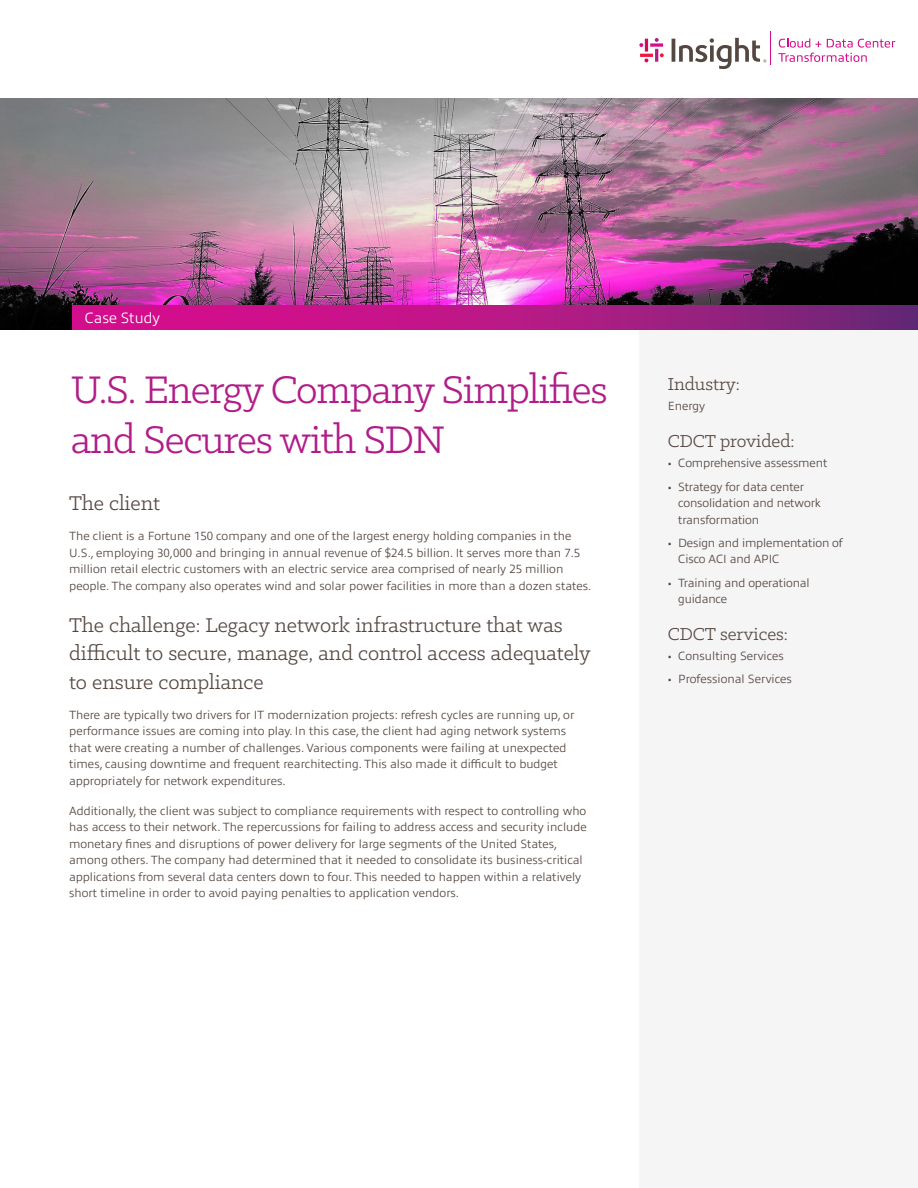
<style>
.page{position:relative;width:918px;height:1188px;background:#fff}
.page>*{position:absolute;margin:0;border:0;box-sizing:border-box;transform-origin:0 0}
.Page_title{font:43.5px/49.5px "Klinic Slab";letter-spacing:-.025em;color:#b11c89}
.t1{font:22.5px/28.5px "Klinic Slab";color:#544640}
.Sidebar_Title{font:19.5px "Klinic Slab";color:#544640}
.t2{font:300 15px "Allumi Pro";color:#fff}
.Body{font:300 12px/16.5px "Allumi Pro";color:#544640}
.Sidebar_Body{font:300 12px "Allumi Pro";color:#544640}
</style>
<div class="page">
<div style="left:639px;top:305px;width:279px;height:883px;background:#f5f5f5"></div>
<img style="left:0;top:98px;width:918px;height:232px">
<svg style="left:72px;top:305px;width:846px;height:25px;background:#af1984"></svg>
<hr style="left:770px;top:31px;width:1px;height:34px;background:#d20e8c">
<svg style="left:778px;top:38px;width:117px;height:24px"></svg>
<svg style="left:639px;top:38px;width:25px;height:24px"></svg>
<svg style="left:672px;top:38px;width:94px;height:31px"></svg>
<p class="t2" style="left:85px;top:307px;width:77px">Case Study</p>
<p class="Page_title" style="left:71px;top:364px;width:538px">U.S. Energy Company Simplifies and Secures with SDN</p>
<h1 class="t1" style="left:69px;top:489px;width:92px">The client</h1>
<p class="Body" style="left:69px;top:527px;width:524px">The client is a Fortune 150 company and one of the largest energy holding companies in the U.S., employing 30,000 and bringing in annual revenue of $24.5 billion. It serves more than 7.5 million retail electric customers with an electric service area comprised of nearly 25 million people. The company also operates wind and solar power facilities in more than a dozen states.</p>
<h1 class="t1" style="left:69px;top:610px;width:523px">The challenge: Legacy network infrastructure that was difficult to secure, manage, and control access adequately to ensure compliance</h1>
<p class="Body" style="left:69px;top:706px;width:507px">There are typically two drivers for IT modernization projects: refresh cycles are running up, or performance issues are coming into play. In this case, the client had aging network systems that were creating a number of challenges. Various components were failing at unexpected times, causing downtime and frequent rearchitecting. This also made it difficult to budget appropriately for network expenditures.</p>
<p class="Body" style="left:69px;top:802px;width:519px">Additionally, the client was subject to compliance requirements with respect to controlling who has access to their network. The repercussions for failing to address access and security include monetary fines and disruptions of power delivery for large segments of the United States, among others. The company had determined that it needed to consolidate its business-critical applications from several data centers down to four. This needed to happen within a relatively short timeline in order to avoid paying penalties to application vendors.</p>
<p class="Sidebar_Title" style="left:668px;top:372px;width:74px">Industry:</p>
<p class="Sidebar_Body" style="left:668px;top:398px;width:39px">Energy</p>
<p class="Sidebar_Title" style="left:668px;top:429px;width:128px">CDCT provided:</p>
<p class="Body" style="left:668px;top:454px;width:161px">• Comprehensive assessment</p>
<p class="Body" style="left:678px;top:477px;width:144px;text-indent:-10px">• Strategy for data center consolidation and network transformation</p>
<p class="Body" style="left:678px;top:534px;width:166px;text-indent:-10px">• Design and implementation of<br>Cisco ACI and APIC</p>
<p class="Body" style="left:678px;top:573px;width:133px;text-indent:-10px">• Training and operational guidance</p>
<p class="Sidebar_Title" style="left:668px;top:622px;width:122px">CDCT services:</p>
<p class="Body" style="left:668px;top:647px;width:118px">• Consulting Services</p>
<p class="Body" style="left:668px;top:670px;width:126px">• Professional Services</p>
</div>
